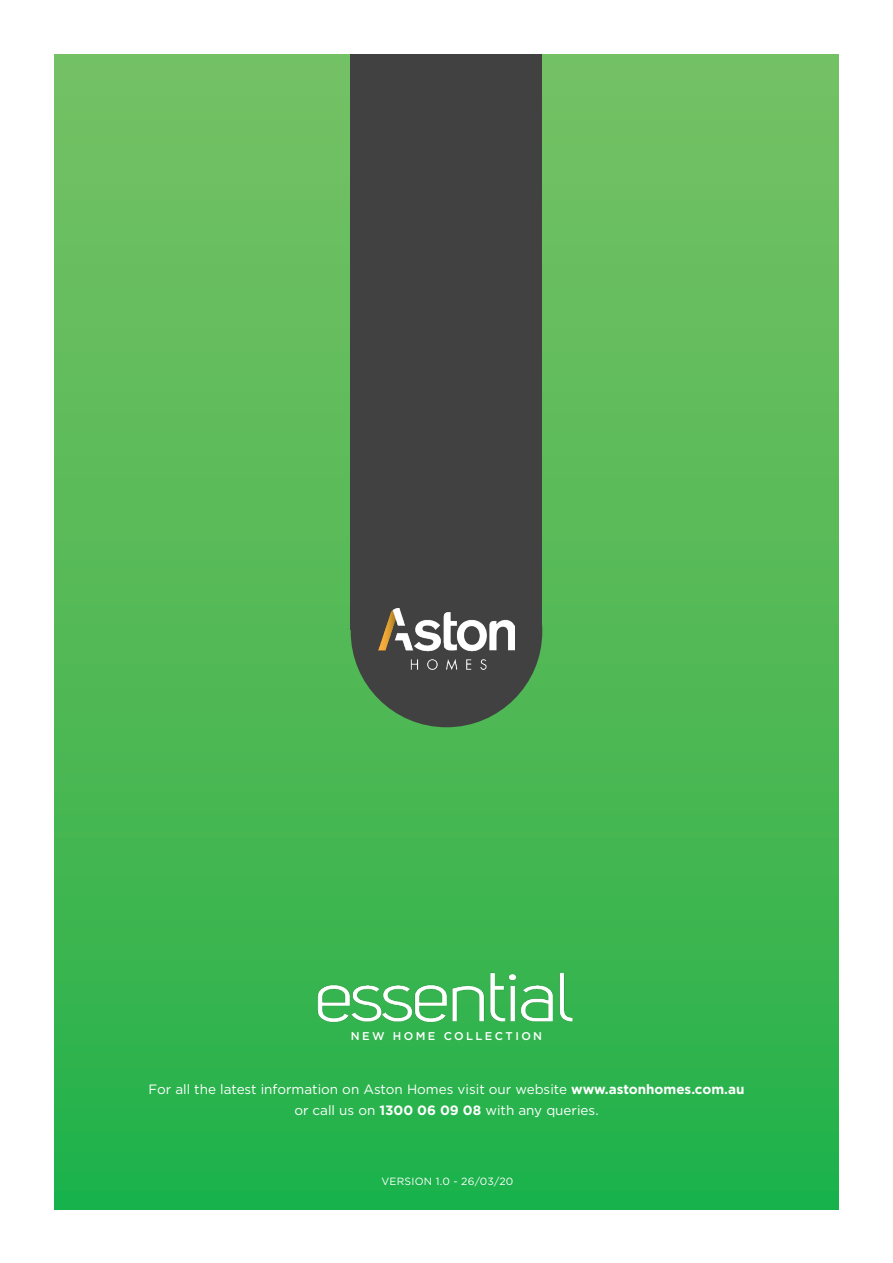
<style>
.page{position:relative;width:893px;height:1263px;background:#fff}
.page>*{position:absolute;margin:0;border:0;box-sizing:border-box;transform-origin:0 0}
.t1{font:13.5px/21px "Gotham";color:#fff;text-align:center}
.t2{font:500 11.25px "Gotham";letter-spacing:.215em;color:#fff}
.t3{font:10.5px "Gotham";letter-spacing:.02em;color:#fff}
.s1{font-weight:700}
</style>
<div class="page">
<div style="left:54px;top:54px;width:785px;height:1155px;background:linear-gradient(to bottom,#7ac163,#25b24a)"></div>
<img style="left:316px;top:952px;width:261px;height:70px">
<div style="left:351px;top:536px;width:191px;height:191px;background:#414142;border-radius:50%"></div>
<div style="left:351px;top:54px;width:191px;height:575px;background:#414142"></div>
<img style="left:378px;top:608px;width:137px;height:61px">
<p class="t2" style="left:351px;top:1029px;width:193px">NEW HOME COLLECTION</p>
<p class="t1" style="left:148px;top:1078px;width:598px">For all the latest information on Aston Homes visit our website <span class="s1">www.astonhomes.com.au </span>or call us on <span class="s1">1300 06 09 08</span> with any queries.</p>
<p class="t3" style="left:381px;top:1175px;width:133px">VERSION 1.0 - 26/03/20</p>
</div>
